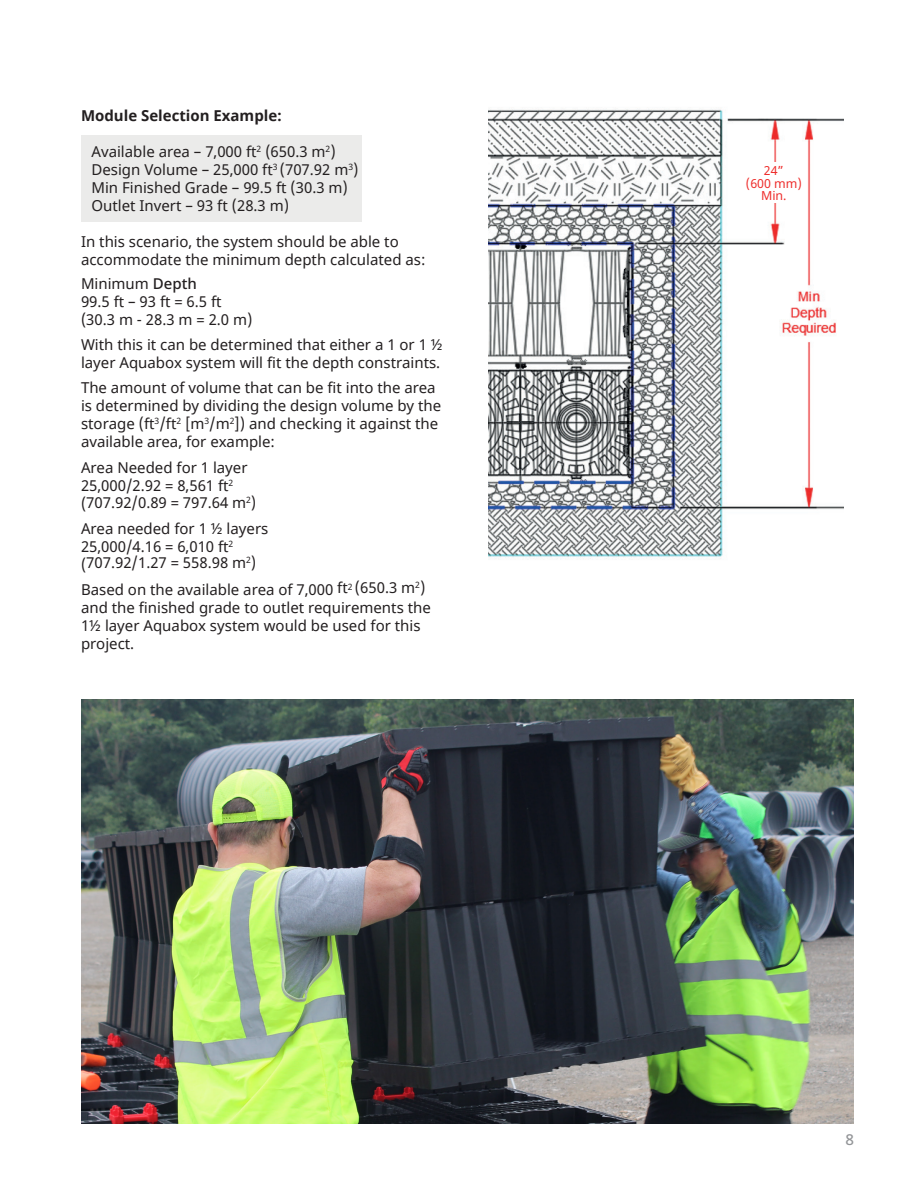
<style>
.page{position:relative;width:918px;height:1188px;background:#fff}
.page>*{position:absolute;margin:0;border:0;box-sizing:border-box;transform-origin:0 0}
.t1{font:15px/18px "Noto Sans";color:#231f20}
.t2{font:700 15px "Noto Sans";color:#231f20}
.Heading{font:500 15px "Noto Sans";color:#939598}
.t3{font:12.45px/12.5px "Noto Sans";color:#ee2e2c;text-align:center}
.s1{font-weight:500}
</style>
<div class="page">
<div style="left:82px;top:136px;width:280px;height:86px;background:#ebebea"></div>
<img style="left:489px;top:109px;width:355px;height:451px">
<div style="left:744px;top:162px;width:59px;height:40px;background:#fff"></div>
<img style="left:81px;top:700px;width:772px;height:423px">
<p class="t2" style="left:81px;top:104px;width:203px">Module Selection Example:</p>
<p class="t1" style="left:92px;top:143px;width:246px">Available area – 7,000 ft<sup>2</sup> (650.3 m<sup>2</sup>)</p>
<p class="t1" style="left:92px;top:161px;width:269px">Design Volume – 25,000 ft<sup>3</sup> (707.92 m<sup>3</sup>)</p>
<p class="t1" style="left:92px;top:179px;width:258px">Min Finished Grade – 99.5 ft (30.3 m)</p>
<p class="t1" style="left:92px;top:197px;width:199px">Outlet Invert – 93 ft (28.3 m)</p>
<p class="t1" style="left:81px;top:233px;width:346px">In this scenario, the system should be able to accommodate the minimum depth calculated as:</p>
<p class="t1" style="left:81px;top:275px;width:173px">Minimum <span class="s1">Depth<br></span>99.5 ft – 93 ft = 6.5 ft (30.3 m - 28.3 m = 2.0 m)</p>
<p class="t1" style="left:81px;top:336px;width:363px">With this it can be determined that either a 1 or 1 ½ layer Aquabox system will fit the depth constraints.</p>
<p class="t1" style="left:81px;top:379px;width:362px">The amount of volume that can be fit into the area is determined by dividing the design volume by the storage (ft<sup>3</sup>/ft<sup>2</sup> [m<sup>3</sup>/m<sup>2</sup>]) and checking it against the available area, for example:</p>
<p class="t1" style="left:81px;top:459px;width:168px">Area Needed for 1 layer<br>25,000/2.92 = 8,561 ft<sup>2</sup></p>
<p class="t1" style="left:81px;top:494px;width:177px">(707.92/0.89 = 797.64 m<sup>2</sup>)</p>
<p class="t1" style="left:81px;top:520px;width:189px">Area needed for 1 ½ layers<br>25,000/4.16 = 6,010 ft<sup>2</sup></p>
<p class="t1" style="left:81px;top:554px;width:177px">(707.92/1.27 = 558.98 m<sup>2</sup>)</p>
<p class="t1" style="left:81px;top:581px;width:351px">Based on the available area of 7,000 ft<sup>2</sup> (650.3 m<sup>2</sup>) and the finished grade to outlet requirements the 1½ layer Aquabox system would be used for this project.</p>
<p class="t3" style="left:746px;top:165px;width:57px">24”<br>(600 mm)</p>
<p class="t3" style="left:761px;top:190px;width:27px">Min.</p>
<p class="Heading" style="left:846px;top:1129px;width:10px">8</p>
</div>
